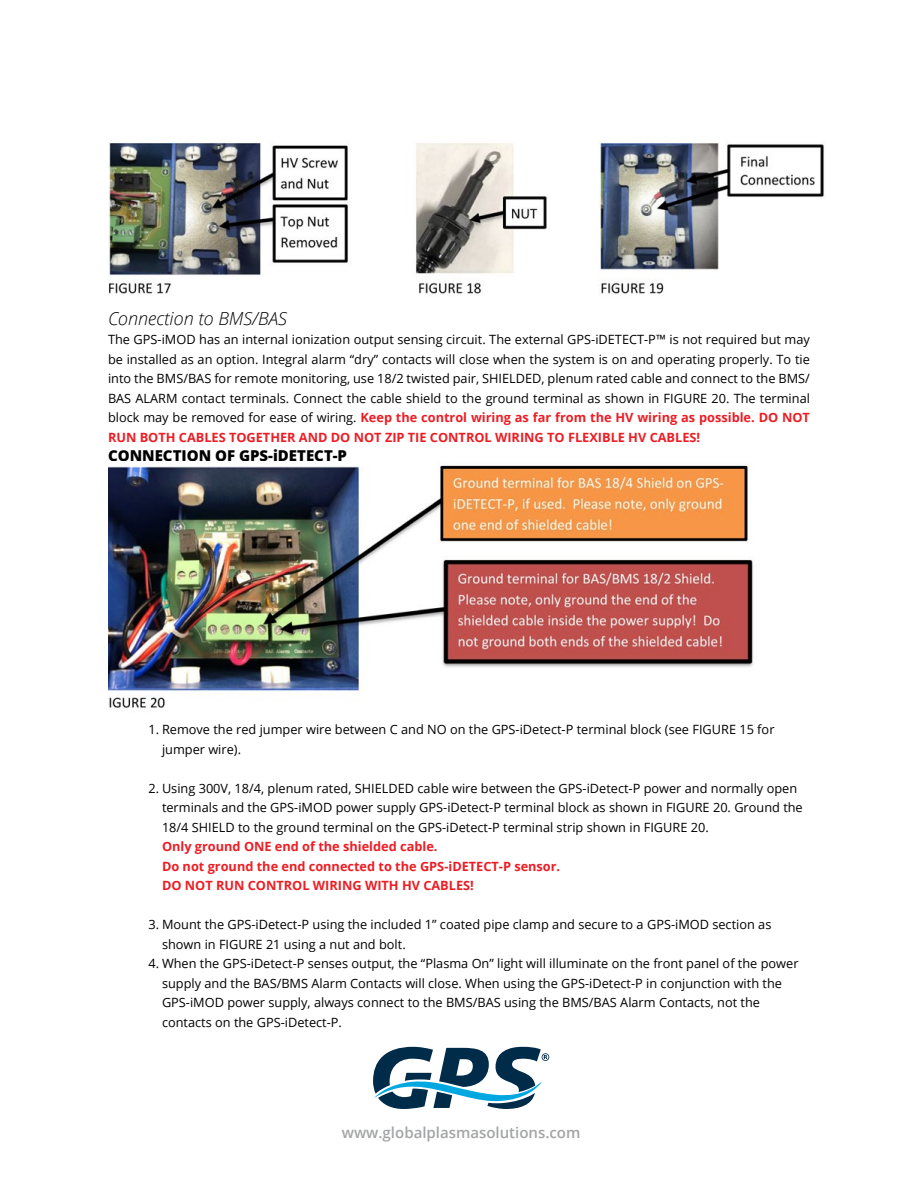
<style>
.page{position:relative;width:918px;height:1188px;background:#fff}
.page>*{position:absolute;margin:0;border:0;box-sizing:border-box;transform-origin:0 0}
.t1{font:italic 300 18px "Open Sans";color:#000}
.t2{font:600 15px "Open Sans";color:#a3a4a5}
.t3{font:800 15px "Open Sans";color:#000}
.t4{font:12.75px/19.5px "Open Sans";color:#000}
.t5{font:700 12.75px/19.5px "Open Sans";color:#ed1d24}
.s1{font-weight:700;color:#ed1d24}
</style>
<div class="page">
<svg style="left:373px;top:1047px;width:176px;height:62px"></svg>
<img style="left:108px;top:142px;width:717px;height:153px">
<img style="left:108px;top:465px;width:646px;height:243px">
<h1 class="t1" style="left:108px;top:306px;width:181px">Connection to BMS/BAS</h1>
<p class="t4" style="left:108px;top:330px;width:704px;text-align:justify">The GPS-iMOD has an internal ionization output sensing circuit. The external GPS-iDETECT-P™ is not required but may be installed as an option. Integral alarm “dry” contacts will close when the system is on and operating properly. To tie into the BMS/BAS for remote monitoring, use 18/2 twisted pair, SHIELDED, plenum rated cable and connect to the BMS/ BAS ALARM contact terminals. Connect the cable shield to the ground terminal as shown in FIGURE 20. The terminal block may be removed for ease of wiring. <span class="s1">Keep the control wiring as far from the HV wiring as possible. DO NOT RUN BOTH CABLES TOGETHER AND DO NOT ZIP TIE CONTROL WIRING TO FLEXIBLE HV CABLES!</span></p>
<p class="t3" style="left:108px;top:444px;width:241px">CONNECTION OF GPS-iDETECT-P</p>
<p class="t4" style="left:162px;top:720px;width:614px;text-indent:-14px">1. Remove the red jumper wire between C and NO on the GPS-iDetect-P terminal block (see FIGURE 15 for jumper wire).</p>
<p class="t4" style="left:162px;top:778px;width:642px;text-indent:-14px">2. Using 300V, 18/4, plenum rated, SHIELDED cable wire between the GPS-iDetect-P power and normally open terminals and the GPS-iMOD power supply GPS-iDetect-P terminal block as shown in FIGURE 20. Ground the<br>18/4 SHIELD to the ground terminal on the GPS-iDetect-P terminal strip shown in FIGURE 20.</p>
<p class="t5" style="left:162px;top:837px;width:400px">Only ground ONE end of the shielded cable.<br>Do not ground the end connected to the GPS-iDETECT-P sensor.<br>DO NOT RUN CONTROL WIRING WITH HV CABLES!</p>
<p class="t4" style="left:162px;top:915px;width:611px;text-indent:-14px">3. Mount the GPS-iDetect-P using the included 1” coated pipe clamp and secure to a GPS-iMOD section as shown in FIGURE 21 using a nut and bolt.</p>
<p class="t4" style="left:162px;top:954px;width:638px;text-indent:-14px">4. When the GPS-iDetect-P senses output, the “Plasma On” light will illuminate on the front panel of the power supply and the BAS/BMS Alarm Contacts will close. When using the GPS-iDetect-P in conjunction with the GPS-iMOD power supply, always connect to the BMS/BAS using the BMS/BAS Alarm Contacts, not the contacts on the GPS-iDetect-P.</p>
<p class="t2" style="left:342px;top:1123px;width:240px">www.globalplasmasolutions.com</p>
</div>
